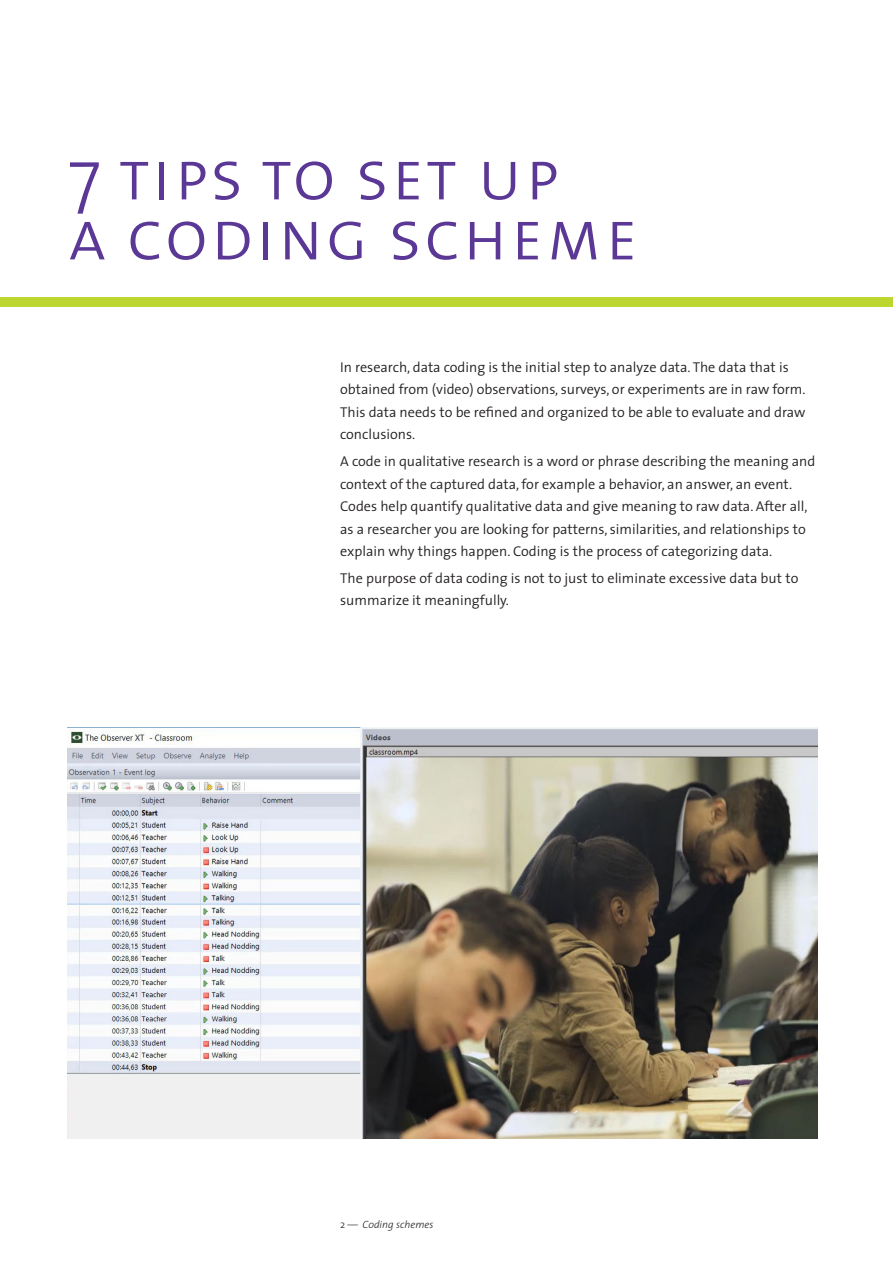
<style>
.page{position:relative;width:893px;height:1263px;background:#fff}
.page>*{position:absolute;margin:0;border:0;box-sizing:border-box;transform-origin:0 0}
.Hoofdstuk_-_titel{font:72px/60px "The Sans Light Caps";letter-spacing:.03em;color:#5b3896}
.Broodtekst{font:300 14.25px/22.5px "The Sans";color:#231f20}
.t1{font:italic 300 10.5px "The Sans";color:#231f20}
.s1{font-family:"The Sans";font-weight:300}
.s2{font-style:normal}
</style>
<div class="page">
<div style="left:0;top:298px;width:893px;height:9px;background:#bed630"></div>
<img style="left:67px;top:728px;width:750px;height:410px">
<p class="Hoofdstuk_-_titel" style="left:68px;top:143px;width:571px"><span class="s1">7</span> tips to set up<br>a coding scheme</p>
<p class="Broodtekst" style="left:340px;top:355px;width:467px">In research, data coding is the initial step to analyze data. The data that is obtained from (video) observations, surveys, or experiments are in raw form.<br>This data needs to be refined and organized to be able to evaluate and draw conclusions.</p>
<p class="Broodtekst" style="left:340px;top:450px;width:477px">A code in qualitative research is a word or phrase describing the meaning and context of the captured data, for example a behavior, an answer, an event.<br>Codes help quantify qualitative data and give meaning to raw data. After all, as a researcher you are looking for patterns, similarities, and relationships to explain why things happen. Coding is the process of categorizing data.</p>
<p class="Broodtekst" style="left:340px;top:566px;width:460px">The purpose of data coding is not to just to eliminate excessive data but to summarize it meaningfully.</p>
<p class="t1" style="left:340px;top:1216px;width:95px"><span class="s2">2 —</span> Coding schemes</p>
</div>
